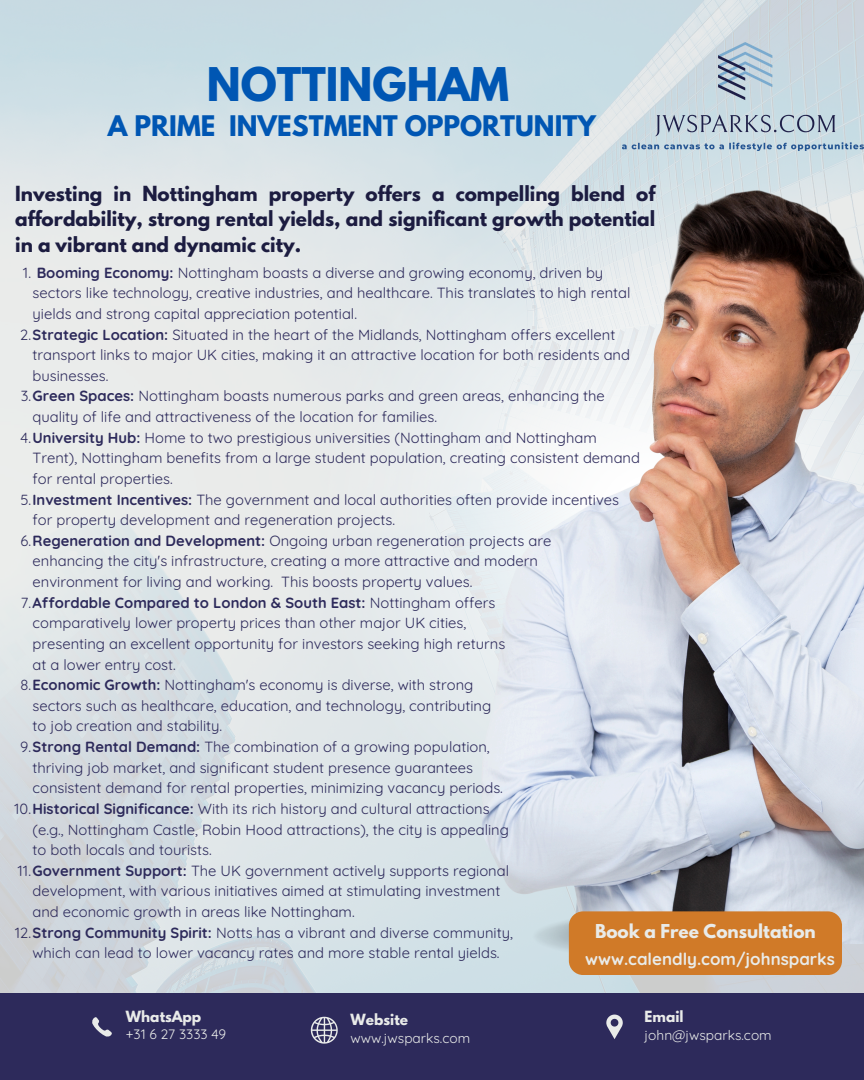
<style>
.page{position:relative;width:864px;height:1080px;background:#fff}
.page>*{position:absolute;margin:0;border:0;box-sizing:border-box;transform-origin:0 0}
.t1{font:700 41.15px "League Spartan";color:#0056b3}
.t2{font:700 25.15px "League Spartan";color:#0056b3}
.t3{font:700 18.45px/25.5px "League Spartan";color:#1c1c40;text-align:justify}
.t4{font:700 16.95px "League Spartan";color:#e9ebe9}
.t5{font:700 16.85px "Quicksand";color:#e9ebe9}
.t6{font:14.75px/20.6px "Quicksand";color:#2d2a5b}
.t7{font:13.7px "Quicksand";color:#e9ebe9}
.t8{font:700 13.7px "League Spartan";color:#e9ebe9}
.s1{font-weight:700}
</style>
<div class="page">
<img style="left:0;top:0;width:864px;height:994px">
<svg style="left:309px;top:175px;width:555px;height:691px;background:#e1e8ea"></svg>
<img style="left:481px;top:190px;width:383px;height:753px">
<div style="left:0;top:994px;width:864px;height:86px;background:#2d2a5b"></div>
<svg style="left:92px;top:1017px;width:20px;height:20px"></svg>
<svg style="left:310px;top:1016px;width:28px;height:28px"></svg>
<svg style="left:606px;top:1014px;width:17px;height:25px"></svg>
<img style="left:531px;top:911px;width:49px;height:50px">
<div style="left:569px;top:911px;width:273px;height:64px;background:#d07a28;border-radius:14px"></div>
<img style="left:623px;top:43px;width:241px;height:108px">
<p class="t1" style="left:207px;top:64px;width:304px">NOTTINGHAM</p>
<h4 class="t2" style="left:108px;top:114px;width:489px">A PRIME INVESTMENT OPPORTUNITY</h4>
<p class="t3" style="left:15px;top:183px;width:642px">Investing in Nottingham property offers a compelling blend of affordability, strong rental yields, and significant growth potential in a vibrant and dynamic city.</p>
<p class="t6" style="left:33px;top:262px;width:599px;text-indent:-10px">1. <span class="s1">Booming Economy:</span> Nottingham boasts a diverse and growing economy, driven by sectors like technology, creative industries, and healthcare. This translates to high rental yields and strong capital appreciation potential.</p>
<p class="t6" style="left:33px;top:324px;width:599px;text-indent:-12px">2.<span class="s1">Strategic Location:</span> Situated in the heart of the Midlands, Nottingham offers excellent transport links to major UK cities, making it an attractive location for both residents and businesses.</p>
<p class="t6" style="left:33px;top:386px;width:574px;text-indent:-12px">3.<span class="s1">Green Spaces:</span> Nottingham boasts numerous parks and green areas, enhancing the quality of life and attractiveness of the location for families.</p>
<p class="t6" style="left:33px;top:427px;width:609px;text-indent:-12px">4.<span class="s1">University Hub:</span> Home to two prestigious universities (Nottingham and Nottingham<br>Trent), Nottingham benefits from a large student population, creating consistent demand for rental properties.</p>
<p class="t6" style="left:33px;top:489px;width:588px;text-indent:-12px">5.<span class="s1">Investment Incentives:</span> The government and local authorities often provide incentives for property development and regeneration projects.</p>
<p class="t6" style="left:33px;top:530px;width:520px;text-indent:-12px">6.<span class="s1">Regeneration and Development:</span> Ongoing urban regeneration projects are enhancing the city's infrastructure, creating a more attractive and modern environment for living and working. This boosts property values.</p>
<p class="t6" style="left:33px;top:592px;width:474px;text-indent:-12px">7.<span class="s1">Affordable Compared to London &amp; South East:</span> Nottingham offers comparatively lower property prices than other major UK cities, presenting an excellent opportunity for investors seeking high returns at a lower entry cost.</p>
<h3 class="t6" style="left:33px;top:674px;width:460px;text-indent:-12px">8.<span class="s1">Economic Growth:</span> Nottingham's economy is diverse, with strong sectors such as healthcare, education, and technology, contributing to job creation and stability.</h3>
<h3 class="t6" style="left:33px;top:736px;width:472px;text-indent:-12px">9.<span class="s1">Strong Rental Demand:</span> The combination of a growing population, thriving job market, and significant student presence guarantees consistent demand for rental properties, minimizing vacancy periods.</h3>
<p class="t6" style="left:33px;top:798px;width:478px;text-indent:-18px">10.<span class="s1">Historical Significance:</span> With its rich history and cultural attractions (e.g., Nottingham Castle, Robin Hood attractions), the city is appealing to both locals and tourists.</p>
<h4 class="t6" style="left:33px;top:860px;width:478px;text-indent:-15px">11.<span class="s1">Government Support:</span> The UK government actively supports regional development, with various initiatives aimed at stimulating investment and economic growth in areas like Nottingham.</h4>
<p class="t6" style="left:15px;top:922px;width:500px;text-align:center">12.<span class="s1">Strong Community Spirit:</span> Notts has a vibrant and diverse community, which can lead to lower vacancy rates and more stable rental yields.</p>
<p class="t4" style="left:595px;top:923px;width:222px">Book a Free Consultation</p>
<p class="t5" style="left:585px;top:948px;width:251px">www.calendly.com/johnsparks</p>
<p class="t8" style="left:126px;top:1010px;width:77px">WhatsApp</p>
<h3 class="t8" style="left:351px;top:1013px;width:59px">Website</h3>
<p class="t8" style="left:645px;top:1010px;width:40px">Email</p>
<p class="t7" style="left:126px;top:1025px;width:102px">+31 6 27 3333 49</p>
<p class="t7" style="left:351px;top:1029px;width:121px">www.jwsparks.com</p>
<p class="t7" style="left:645px;top:1026px;width:129px">john@jwsparks.com</p>
</div>
